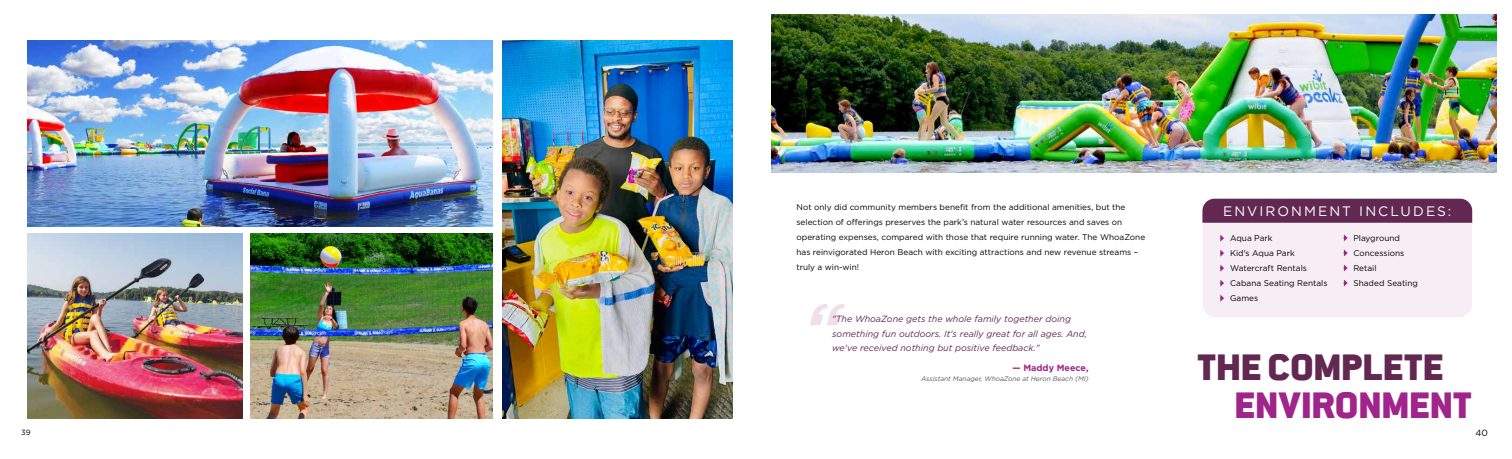
<style>
.page{position:relative;width:1512px;height:459px;background:#fff}
.page>*{position:absolute;margin:0;border:0;box-sizing:border-box;transform-origin:0 0}
.t1{font:italic 700 66.6px "Gotham";color:#a02489}
.t2{font:40.5px "Conduit ITC Black";letter-spacing:.005em;color:#a02489}
.t3{font:40.5px "Conduit ITC Black";letter-spacing:.01em;color:#622852}
.t4{font:13.73px "Gotham";letter-spacing:.15em;color:#fff}
.t5{font:italic 9px/14.2px "Gotham";color:#622852}
.t6{font:700 9px "Gotham";color:#a02489}
.t7{font:9px "Gotham";color:#000}
.t8{font:8.25px/15px "Gotham";color:#000}
.t9{font:7.5px "Gotham";color:#000}
.t10{font:italic 6.68px "Gotham";color:#58595b}
</style>
<div class="page">
<img style="left:771px;top:14px;width:726px;height:159px">
<img style="left:27px;top:40px;width:466px;height:186px">
<img style="left:250px;top:233px;width:243px;height:185px">
<img style="left:27px;top:233px;width:216px;height:185px">
<div style="left:1202px;top:199px;width:270px;height:118px;background:#f7edf5;border-radius:14px"></div>
<div style="left:1202px;top:199px;width:270px;height:24px;background:#622852"></div>
<svg style="left:1220px;top:235px;width:4px;height:7px"></svg>
<svg style="left:1344px;top:234px;width:4px;height:7px"></svg>
<svg style="left:1220px;top:250px;width:4px;height:7px"></svg>
<svg style="left:1344px;top:249px;width:4px;height:7px"></svg>
<svg style="left:1220px;top:265px;width:4px;height:7px"></svg>
<svg style="left:1344px;top:264px;width:4px;height:7px"></svg>
<svg style="left:1220px;top:280px;width:4px;height:7px"></svg>
<svg style="left:1344px;top:280px;width:4px;height:7px"></svg>
<svg style="left:1220px;top:295px;width:4px;height:7px"></svg>
<img style="left:502px;top:40px;width:230px;height:378px">
<p class="t9" style="left:21px;top:428px;width:11px">39</p>
<p class="t8" style="left:796px;top:199px;width:350px">Not only did community members benefit from the additional amenities, but the selection of offerings preserves the park’s natural water resources and saves on operating expenses, compared with those that require running water. The WhoaZone has reinvigorated Heron Beach with exciting attractions and new revenue streams – truly a win-win!</p>
<h1 class="t1" style="left:804px;top:283px;width:37px">“</h1>
<p class="t5" style="left:832px;top:312px;width:256px">"The WhoaZone gets the whole family together doing something fun outdoors. It's really great for all ages. And, we've received nothing but positive feedback."</p>
<p class="t6" style="left:1013px;top:362px;width:78px">— Maddy Meece,</p>
<p class="t10" style="left:921px;top:375px;width:169px">Assistant Manager, WhoaZone at Heron Beach (MI)</p>
<h3 class="t4" style="left:1223px;top:202px;width:230px">ENVIRONMENT INCLUDES:</h3>
<p class="t8" style="left:1220px;top:230px;width:54px">• Aqua Park</p>
<p class="t8" style="left:1220px;top:245px;width:76px">• Kid's Aqua Park</p>
<p class="t8" style="left:1220px;top:260px;width:89px">• Watercraft Rentals</p>
<p class="t8" style="left:1220px;top:275px;width:109px">• Cabana Seating Rentals</p>
<p class="t8" style="left:1220px;top:290px;width:40px">• Games</p>
<p class="t8" style="left:1343px;top:230px;width:58px">• Playground</p>
<p class="t8" style="left:1343px;top:245px;width:63px">• Concessions</p>
<p class="t8" style="left:1343px;top:260px;width:35px">• Retail</p>
<p class="t8" style="left:1343px;top:275px;width:76px">• Shaded Seating</p>
<h2 class="t3" style="left:1198px;top:343px;width:247px">THE COMPLETE</h2>
<h2 class="t2" style="left:1235px;top:381px;width:238px">ENVIRONMENT</h2>
<p class="t7" style="left:1476px;top:427px;width:14px">40</p>
</div>
